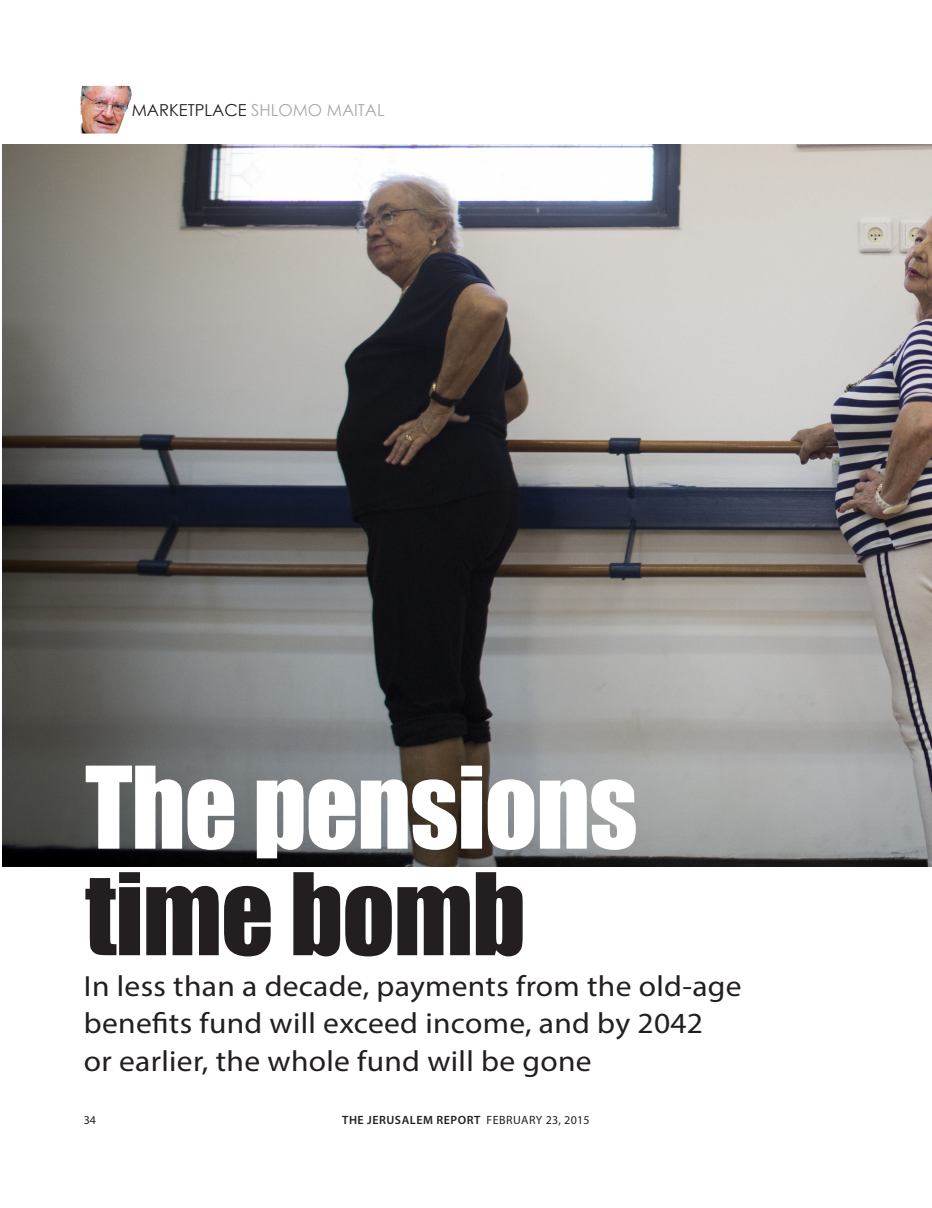
<style>
.page{position:relative;width:932px;height:1208px;background:#fff}
.page>*{position:absolute;margin:0;border:0;box-sizing:border-box;transform-origin:0 0}
.VP_headline{font:105px/106.5px "Impact";letter-spacing:-.01em;color:#fff}
.Default{font:29.25px/37.5px "Myriad Pro";letter-spacing:.01em;color:#231f20;scale:1.08 1}
.t1{font:16.5px "Century Gothic";color:#a8a9ad}
.t2{font:600 12px "Myriad Pro";letter-spacing:.045em;color:#231f20}
.t3{font:12px "Myriad Pro";color:#231f20}
.s1{color:#231f20}
.s2{font-weight:400}
</style>
<div class="page">
<img style="left:81px;top:86px;width:51px;height:47px">
<img style="left:2px;top:145px;width:929px;height:721px">
<p class="t1" style="left:132px;top:98px;width:254px"><span class="s1">MARKETPLACE</span> SHLOMO MAITAL</p>
<p class="VP_headline" style="left:85px;top:751px;width:554px">The pensions <span class="s1">time bomb</span></p>
<p class="Default" style="left:84px;top:966px;width:610px">In less than a decade, payments from the old-age benefits fund will exceed income, and by 2042<br>or earlier, the whole fund will be gone</p>
<p class="t3" style="left:84px;top:1112px;width:14px">34</p>
<p class="t2" style="left:342px;top:1112px;width:249px">THE JERUSALEM REPORT <span class="s2">FEBRUARY 23, 2015</span></p>
</div>
